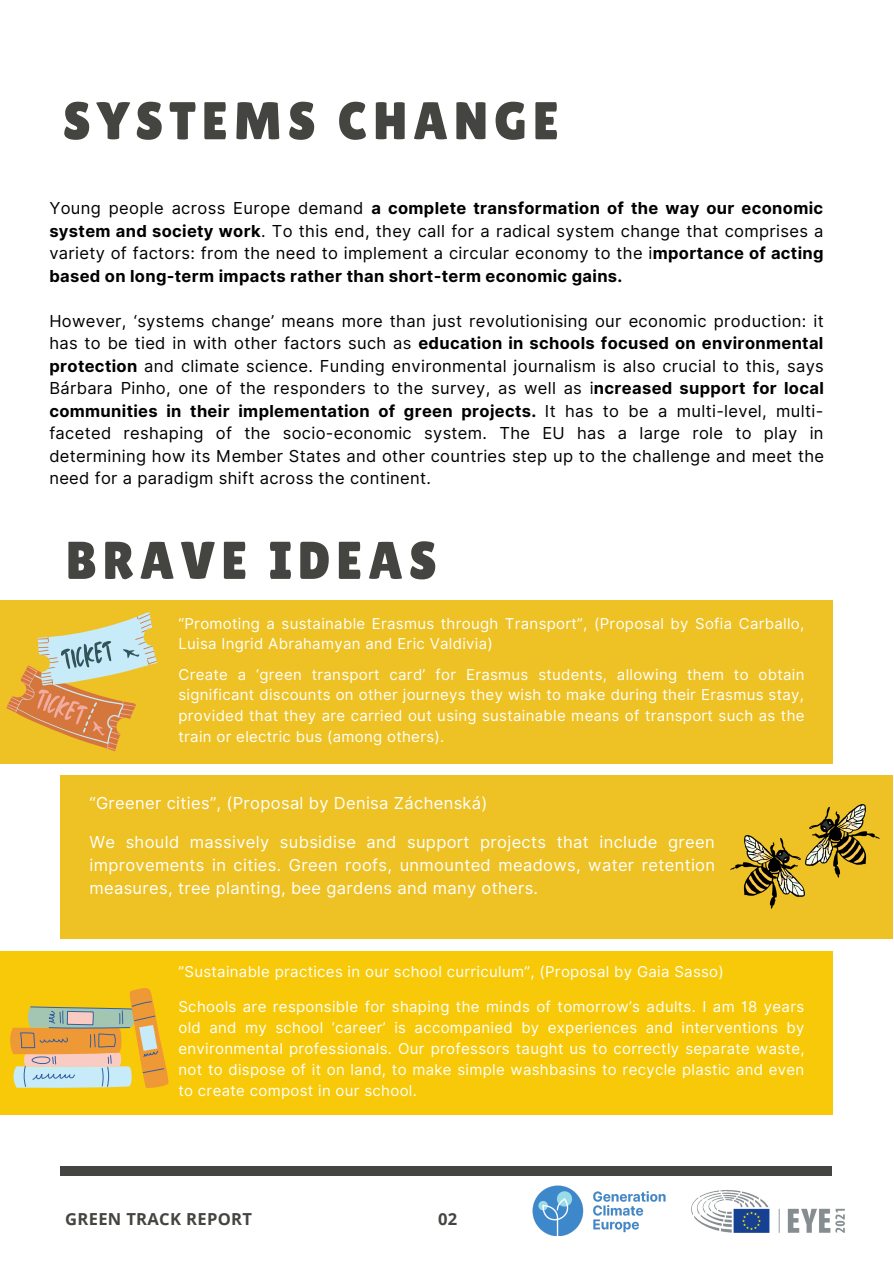
<style>
.page{position:relative;width:894px;height:1264px;background:#fff}
.page>*{position:absolute;margin:0;border:0;box-sizing:border-box;transform-origin:0 0}
.t1{font:53.1px "Lilita One";letter-spacing:.11em;color:#444440}
.t2{font:16.5px/22.5px "Inter";letter-spacing:.02em;color:#000;text-align:justify}
.t3{font:16.5px/23px "Inter";letter-spacing:.02em;color:#fff;text-align:justify}
.t4{font:700 16.5px "Open Sans";letter-spacing:.02em;color:#444440}
.t5{font:15px/20.5px "Inter";letter-spacing:.02em;color:#fff;text-align:justify}
.s1{font-weight:700}
</style>
<div class="page">
<div style="left:60px;top:1165px;width:772px;height:9px;background:#444440"></div>
<div style="left:0;top:600px;width:832px;height:163px;background:#eec124"></div>
<div style="left:60px;top:775px;width:833px;height:164px;background:#eec124"></div>
<div style="left:0;top:951px;width:832px;height:163px;background:#f7c908"></div>
<img style="left:532px;top:1185px;width:133px;height:50px">
<svg style="left:6px;top:612px;width:151px;height:139px"></svg>
<img style="left:730px;top:835px;width:74px;height:74px">
<img style="left:805px;top:805px;width:74px;height:73px">
<svg style="left:10px;top:988px;width:159px;height:100px"></svg>
<img style="left:691px;top:1190px;width:154px;height:43px">
<p class="t1" style="left:63px;top:90px;width:497px">SYSTEMS CHANGE</p>
<p class="t2" style="left:49px;top:197px;width:775px">Young people across Europe demand <span class="s1">a complete transformation of the way our economic system and society work</span>. To this end, they call for a radical system change that comprises a variety of factors: from the need to implement a circular economy to the i<span class="s1">mportance of acting based on long-term impacts rather than short-term economic gains.</span></p>
<p class="t2" style="left:49px;top:309px;width:776px">However, ‘systems change’ means more than just revolutionising our economic production: it has to be tied in with other factors such as <span class="s1">education in schools focused on environmental protection</span> and climate science. Funding environmental journalism is also crucial to this, says Bárbara Pinho, one of the responders to the survey, as well as i<span class="s1">ncreased support for local communities in their implementation of green projects.</span> It has to be a multi-level, multi&shy;faceted reshaping of the socio-economic system. The EU has a large role to play in determining how its Member States and other countries step up to the challenge and meet the need for a paradigm shift across the continent.</p>
<p class="t1" style="left:65px;top:530px;width:373px">BRAVE IDEAS</p>
<p class="t5" style="left:178px;top:613px;width:627px">“Promoting a sustainable Erasmus through Transport”, (Proposal by Sofia Carballo,<br>Luisa Ingrid Abrahamyan and Eric Valdivia)</p>
<p class="t5" style="left:178px;top:664px;width:627px">Create a ‘green transport card’ for Erasmus students, allowing them to obtain significant discounts on other journeys they wish to make during their Erasmus stay, provided that they are carried out using sustainable means of transport such as the train or electric bus (among others).</p>
<p class="t3" style="left:89px;top:791px;width:399px">“Greener cities”, (Proposal by Denisa Záchenská)</p>
<p class="t3" style="left:89px;top:830px;width:627px">We should massively subsidise and support projects that include green improvements in cities. Green roofs, unmounted meadows, water retention measures, tree planting, bee gardens and many others.</p>
<p class="t5" style="left:178px;top:961px;width:547px">”Sustainable practices in our school curriculum”, (Proposal by Gaia Sasso)</p>
<p class="t5" style="left:178px;top:996px;width:627px;line-height:21px">Schools are responsible for shaping the minds of tomorrow’s adults. I am 18 years old and my school ‘career’ is accompanied by experiences and interventions by environmental professionals. Our professors taught us to correctly separate waste, not to dispose of it on land, to make simple washbasins to recycle plastic and even to create compost in our school.</p>
<p class="t4" style="left:65px;top:1206px;width:188px">GREEN TRACK REPORT</p>
<p class="t4" style="left:438px;top:1206px;width:21px">02</p>
</div>
